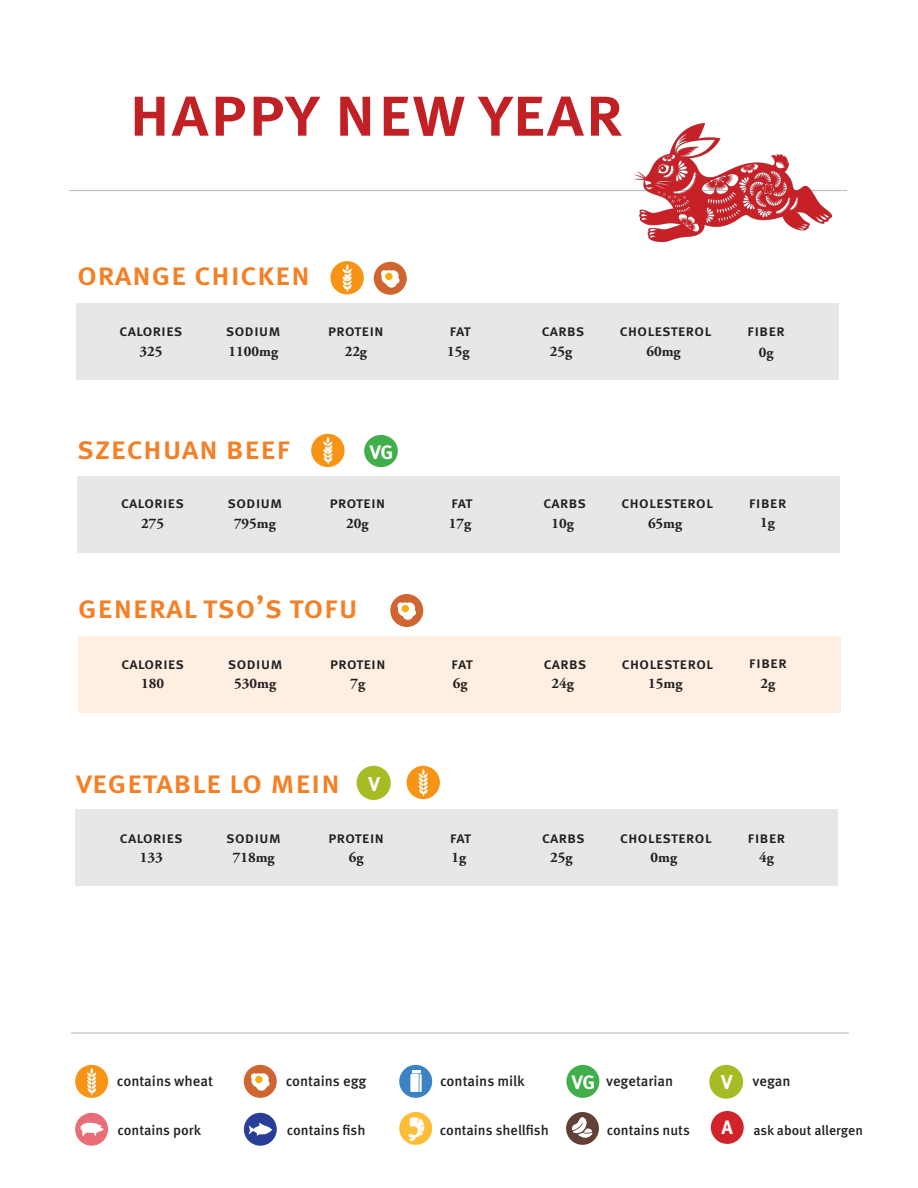
<style>
.page{position:relative;width:918px;height:1188px;background:#fff}
.page>*{position:absolute;margin:0;border:0;box-sizing:border-box;transform-origin:0 0}
.t1{font:500 72px "Meta OT";color:#c12025}
.t2{font:500 32.4px "Meta OT";color:#f48026}
.t3{font:700 20.1px "Meta OT";color:#fff}
.t4{font:700 19.65px "Meta OT";color:#fff}
.t5{font:500 15.9px "Meta OT";color:#231f20}
.t6{font:700 14.7px "Adobe Garamond Pro";color:#231f20}
.t7{font:500 14.55px "Meta OT";color:#231f20}
.t8{font:500 14.1px "Meta OT";color:#231f20}
.t9{font:500 13.65px "Meta OT";color:#231f20}
.s1{font-weight:700;font-size:19.35px;color:#fff}
.s2{font-weight:700;font-size:19.95px;color:#fff}
</style>
<div class="page">
<div style="left:75px;top:1065px;width:33px;height:33px;background:#f79415;border-radius:50%"></div>
<svg style="left:87px;top:1068px;width:9px;height:27px"></svg>
<div style="left:244px;top:1065px;width:33px;height:33px;background:#cf6631;border-radius:50%"></div>
<svg style="left:251px;top:1073px;width:19px;height:18px"></svg>
<div style="left:255px;top:1076px;width:8px;height:7px;background:#f7ae0a;border-radius:50%"></div>
<div style="left:399px;top:1065px;width:33px;height:33px;background:#3b83c5;border-radius:50%"></div>
<svg style="left:410px;top:1071px;width:12px;height:21px"></svg>
<div style="left:566px;top:1065px;width:33px;height:33px;background:#40ae49;border-radius:50%"></div>
<div style="left:709px;top:1065px;width:34px;height:34px;background:#a7bb25;border-radius:50%"></div>
<div style="left:399px;top:1112px;width:33px;height:33px;background:#febd39;border-radius:50%"></div>
<div style="left:566px;top:1112px;width:33px;height:33px;background:#634035;border-radius:50%"></div>
<div style="left:711px;top:1111px;width:33px;height:33px;background:#d1232a;border-radius:50%"></div>
<div style="left:75px;top:1113px;width:33px;height:33px;background:#e96d77;border-radius:50%"></div>
<svg style="left:80px;top:1122px;width:24px;height:14px"></svg>
<div style="left:244px;top:1113px;width:33px;height:33px;background:#293e98;border-radius:50%"></div>
<svg style="left:248px;top:1123px;width:24px;height:13px"></svg>
<svg style="left:408px;top:1117px;width:17px;height:24px"></svg>
<svg style="left:572px;top:1117px;width:21px;height:21px"></svg>
<div style="left:75px;top:809px;width:763px;height:76px;background:#e6e7e9"></div>
<div style="left:77px;top:304px;width:762px;height:76px;background:#e6e7e9"></div>
<div style="left:330px;top:261px;width:34px;height:33px;background:#f79415;border-radius:50%"></div>
<svg style="left:343px;top:264px;width:9px;height:28px"></svg>
<div style="left:77px;top:476px;width:763px;height:76px;background:#e6e7e9"></div>
<div style="left:364px;top:435px;width:34px;height:32px;background:#40ae49;border-radius:50%"></div>
<div style="left:78px;top:636px;width:763px;height:77px;background:#feefe2"></div>
<hr style="left:69px;top:190px;width:778px;height:1px;background:#bcbdc0">
<hr style="left:71px;top:1032px;width:778px;height:2px;background:#bcbdc0">
<div style="left:311px;top:434px;width:34px;height:33px;background:#f79415;border-radius:50%"></div>
<svg style="left:323px;top:437px;width:9px;height:27px"></svg>
<div style="left:374px;top:262px;width:33px;height:33px;background:#cf6631;border-radius:50%"></div>
<svg style="left:381px;top:270px;width:19px;height:18px"></svg>
<div style="left:385px;top:273px;width:8px;height:7px;background:#f7ae0a;border-radius:50%"></div>
<div style="left:390px;top:594px;width:33px;height:33px;background:#cf6631;border-radius:50%"></div>
<svg style="left:397px;top:602px;width:19px;height:18px"></svg>
<div style="left:402px;top:605px;width:7px;height:7px;background:#f7ae0a;border-radius:50%"></div>
<div style="left:357px;top:766px;width:34px;height:34px;background:#a7bb25;border-radius:50%"></div>
<div style="left:407px;top:766px;width:33px;height:33px;background:#f79415;border-radius:50%"></div>
<svg style="left:419px;top:769px;width:9px;height:27px"></svg>
<img style="left:634px;top:123px;width:197px;height:119px">
<p class="t1" style="left:128px;top:69px;width:497px">happy new year</p>
<p class="t2" style="left:77px;top:255px;width:235px">orange chicken</p>
<p class="t5" style="left:119px;top:322px;width:65px">calories</p>
<p class="t5" style="left:226px;top:322px;width:56px">sodium</p>
<p class="t5" style="left:328px;top:322px;width:58px">protein</p>
<p class="t5" style="left:449px;top:322px;width:23px">fat</p>
<p class="t5" style="left:541px;top:322px;width:45px">carbs</p>
<p class="t5" style="left:620px;top:322px;width:93px">cholesterol</p>
<p class="t5" style="left:747px;top:321px;width:39px">fiber</p>
<p class="t6" style="left:139px;top:342px;width:24px">325</p>
<p class="t6" style="left:229px;top:342px;width:51px">1100mg</p>
<p class="t6" style="left:345px;top:342px;width:24px">22g</p>
<p class="t6" style="left:447px;top:342px;width:24px">15g</p>
<p class="t6" style="left:550px;top:342px;width:24px">25g</p>
<p class="t6" style="left:646px;top:342px;width:36px">60mg</p>
<p class="t6" style="left:759px;top:343px;width:16px">0g</p>
<p class="t2" style="left:77px;top:429px;width:216px">szechuan beef</p>
<p class="t4" style="left:370px;top:440px;width:25px">VG</p>
<p class="t5" style="left:121px;top:494px;width:65px">calories</p>
<p class="t5" style="left:227px;top:494px;width:56px">sodium</p>
<p class="t5" style="left:329px;top:494px;width:58px">protein</p>
<p class="t5" style="left:451px;top:494px;width:23px">fat</p>
<p class="t5" style="left:543px;top:494px;width:45px">carbs</p>
<p class="t5" style="left:621px;top:494px;width:93px">cholesterol</p>
<p class="t5" style="left:749px;top:493px;width:39px">fiber</p>
<p class="t6" style="left:141px;top:514px;width:24px">275</p>
<p class="t6" style="left:234px;top:514px;width:43px">795mg</p>
<p class="t6" style="left:346px;top:514px;width:24px">20g</p>
<p class="t6" style="left:449px;top:514px;width:24px">17g</p>
<p class="t6" style="left:551px;top:514px;width:24px">10g</p>
<p class="t6" style="left:648px;top:514px;width:36px">65mg</p>
<p class="t6" style="left:760px;top:514px;width:16px">1g</p>
<p class="t2" style="left:77px;top:588px;width:282px">general tso’s tofu</p>
<p class="t5" style="left:121px;top:654px;width:65px">calories</p>
<p class="t5" style="left:228px;top:654px;width:56px">sodium</p>
<p class="t5" style="left:330px;top:654px;width:58px">protein</p>
<p class="t5" style="left:451px;top:654px;width:23px">fat</p>
<p class="t5" style="left:543px;top:654px;width:45px">carbs</p>
<p class="t5" style="left:621px;top:654px;width:93px">cholesterol</p>
<p class="t5" style="left:749px;top:654px;width:39px">fiber</p>
<p class="t6" style="left:141px;top:675px;width:24px">180</p>
<p class="t6" style="left:234px;top:675px;width:43px">530mg</p>
<p class="t6" style="left:350px;top:675px;width:16px">7g</p>
<p class="t6" style="left:453px;top:675px;width:16px">6g</p>
<p class="t6" style="left:552px;top:675px;width:24px">24g</p>
<p class="t6" style="left:648px;top:675px;width:36px">15mg</p>
<p class="t6" style="left:761px;top:674px;width:16px">2g</p>
<p class="t2" style="left:76px;top:763px;width:266px">vegetable lo mein</p>
<p class="t3" style="left:368px;top:772px;width:13px">V</p>
<p class="t5" style="left:120px;top:828px;width:65px">calories</p>
<p class="t5" style="left:226px;top:828px;width:56px">sodium</p>
<p class="t5" style="left:328px;top:828px;width:58px">protein</p>
<p class="t5" style="left:450px;top:828px;width:23px">fat</p>
<p class="t5" style="left:542px;top:828px;width:45px">carbs</p>
<p class="t5" style="left:620px;top:828px;width:93px">cholesterol</p>
<p class="t5" style="left:747px;top:828px;width:39px">fiber</p>
<p class="t6" style="left:140px;top:849px;width:24px">133</p>
<p class="t6" style="left:233px;top:849px;width:43px">718mg</p>
<p class="t6" style="left:349px;top:849px;width:16px">6g</p>
<p class="t6" style="left:451px;top:849px;width:16px">1g</p>
<p class="t6" style="left:550px;top:849px;width:24px">25g</p>
<p class="t6" style="left:651px;top:849px;width:28px">0mg</p>
<p class="t6" style="left:759px;top:849px;width:16px">4g</p>
<p class="t7" style="left:117px;top:1073px;width:98px">contains wheat</p>
<p class="t7" style="left:286px;top:1073px;width:82px">contains egg</p>
<p class="t7" style="left:440px;top:1073px;width:86px">contains milk</p>
<p class="t7" style="left:572px;top:1073px;width:103px"><span class="s1">VG</span> vegetarian</p>
<p class="t7" style="left:721px;top:1073px;width:71px"><span class="s2">V</span> vegan</p>
<p class="t8" style="left:117px;top:1122px;width:85px">contains pork</p>
<p class="t8" style="left:287px;top:1122px;width:80px">contains fish</p>
<p class="t8" style="left:440px;top:1122px;width:110px">contains shellfish</p>
<p class="t8" style="left:607px;top:1122px;width:85px">contains nuts</p>
<p class="t9" style="left:722px;top:1122px;width:143px"><span class="s1">A</span> ask about allergen</p>
</div>
